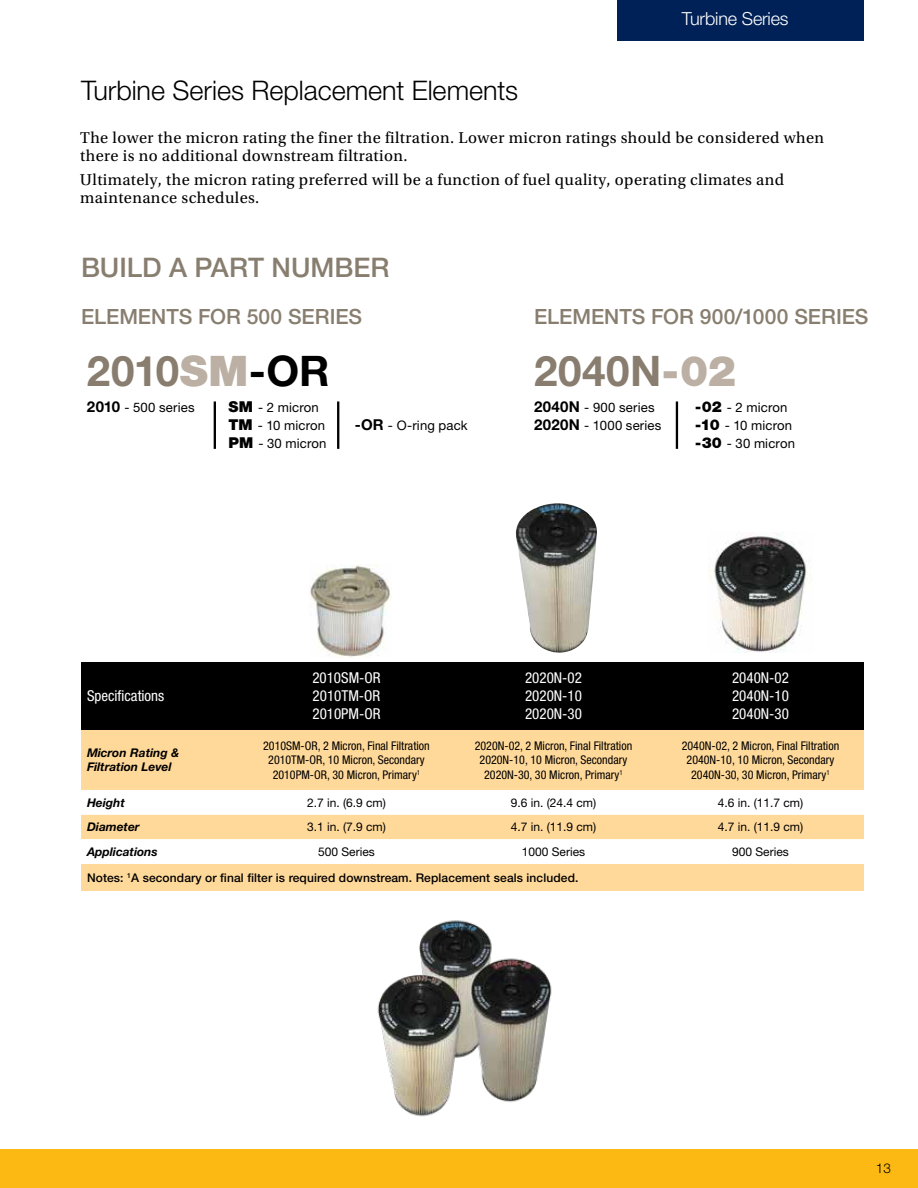
<style>
.page{position:relative;width:918px;height:1188px;background:#fff}
.page>*{position:absolute;margin:0;border:0;box-sizing:border-box;transform-origin:0 0}
.t1{font:700 42.15px "Helvetica Neue LT Std";letter-spacing:.015em;color:#887d6e}
.t2{font:300 27px "Helvetica Neue LT Std";letter-spacing:-.005em;color:#000}
.t3{font:500 27px "Helvetica Neue LT Std";color:#887e6f}
.t4{font:500 21px "Helvetica Neue LT Std";color:#887e6f}
.t5{font:300 18px "Helvetica Neue LT Std";letter-spacing:-.01em;color:#fff}
.t6{font:16.5px/18px "Utopia Std";letter-spacing:.025em;color:#000}
.t7{font:condensed 15px/18px "Helvetica Neue LT Std";color:#fff;text-align:justify}
.t8{font:300 13.5px "Helvetica Neue LT Std";color:#000}
.t9{font:13.2px/17.9px "Helvetica Neue LT Std";letter-spacing:.01em;color:#000}
.t10{font:condensed 12px/14.4px "Helvetica Neue LT Std";color:#000;text-align:center}
.t11{font:12px "Helvetica Neue LT Std";color:#000}
.t12{font:500 12px "Helvetica Neue LT Std";letter-spacing:.01em;color:#000}
.t13{font:italic 700 12px/14.4px "Helvetica Neue LT Std";color:#000}
.s1{font-weight:900;color:#bbb0a3}
.s2{color:#000}
.s3{font-weight:700;font-size:15px}
.s4{font-weight:900;font-size:15px}
</style>
<div class="page">
<div style="left:0;top:1150px;width:918px;height:38px;background:#fdb913"></div>
<div style="left:618px;top:0;width:246px;height:40px;background:#002157"></div>
<img style="left:516px;top:503px;width:39px;height:40px">
<hr style="left:214px;top:401px;width:2px;height:48px;background:#000">
<hr style="left:337px;top:401px;width:2px;height:48px;background:#000">
<hr style="left:676px;top:401px;width:2px;height:48px;background:#000">
<div style="left:81px;top:662px;width:783px;height:68px;background:#000"></div>
<div style="left:81px;top:730px;width:783px;height:161px;background:#ffd999"></div>
<svg style="left:81px;top:790px;width:783px;height:74px"></svg>
<img style="left:310px;top:564px;width:82px;height:94px">
<img style="left:708px;top:532px;width:103px;height:121px">
<img style="left:377px;top:920px;width:175px;height:197px">
<h2 class="t2" style="left:81px;top:74px;width:439px">Turbine Series Replacement Elements</h2>
<h3 class="t5" style="left:682px;top:8px;width:108px">Turbine Series</h3>
<h3 class="t6" style="left:80px;top:129px;width:745px">The lower the micron rating the finer the filtration. Lower micron ratings should be considered when there is no additional downstream filtration.</h3>
<h3 class="t6" style="left:80px;top:171px;width:705px">Ultimately, the micron rating preferred will be a function of fuel quality, operating climates and maintenance schedules.</h3>
<h2 class="t3" style="left:81px;top:251px;width:310px">BUILD A PART NUMBER</h2>
<h3 class="t4" style="left:81px;top:304px;width:283px">ELEMENTS FOR 500 SERIES</h3>
<h1 class="t1" style="left:87px;top:345px;width:244px">2010<span class="s1">SM</span><span class="s2">-OR</span></h1>
<p class="t9" style="left:87px;top:398px;width:109px"><span class="s3">2010</span> - 500 series</p>
<p class="t9" style="left:228px;top:398px;width:100px"><span class="s4">SM</span> - 2 micron<br><span class="s4">TM</span> - 10 micron<br><span class="s4">PM</span> - 30 micron</p>
<p class="t9" style="left:355px;top:416px;width:114px"><span class="s3">-OR</span> - O-ring pack</p>
<h3 class="t4" style="left:534px;top:304px;width:336px">ELEMENTS FOR 900/1000 SERIES</h3>
<h1 class="t1" style="left:534px;top:345px;width:203px">2040N<span class="s1">-02</span></h1>
<p class="t9" style="left:534px;top:398px;width:129px"><span class="s3">2040N</span> - 900 series<br><span class="s3">2020N</span> - 1000 series</p>
<p class="t9" style="left:695px;top:398px;width:101px"><span class="s4">-02</span> - 2 micron <span class="s4">-10</span> - 10 micron <span class="s4">-30</span> - 30 micron</p>
<p class="t7" style="left:87px;top:687px;width:79px">Specifications</p>
<p class="t7" style="left:312px;top:669px;width:70px">2010SM-OR 2010TM-OR 2010PM-OR</p>
<p class="t7" style="left:525px;top:669px;width:58px">2020N-02<br>2020N-10<br>2020N-30</p>
<p class="t7" style="left:732px;top:669px;width:58px">2040N-02<br>2040N-10<br>2040N-30</p>
<p class="t13" style="left:87px;top:745px;width:94px">Micron Rating &amp;<br>Filtration Level</p>
<p class="t10" style="left:263px;top:738px;width:168px">2010SM-OR, 2 Micron, Final Filtration<br>2010TM-OR, 10 Micron, Secondary<br>2010PM-OR, 30 Micron, Primary<sup>1</sup></p>
<p class="t10" style="left:475px;top:738px;width:159px">2020N-02, 2 Micron, Final Filtration<br>2020N-10, 10 Micron, Secondary<br>2020N-30, 30 Micron, Primary<sup>1</sup></p>
<p class="t10" style="left:682px;top:738px;width:159px">2040N-02, 2 Micron, Final Filtration<br>2040N-10, 10 Micron, Secondary<br>2040N-30, 30 Micron, Primary<sup>1</sup></p>
<p class="t13" style="left:87px;top:795px;width:39px">Height</p>
<p class="t11" style="left:307px;top:795px;width:80px">2.7 in. (6.9 cm)</p>
<p class="t11" style="left:511px;top:795px;width:87px">9.6 in. (24.4 cm)</p>
<p class="t11" style="left:718px;top:795px;width:87px">4.6 in. (11.7 cm)</p>
<p class="t13" style="left:87px;top:820px;width:54px">Diameter</p>
<p class="t11" style="left:307px;top:820px;width:80px">3.1 in. (7.9 cm)</p>
<p class="t11" style="left:511px;top:820px;width:87px">4.7 in. (11.9 cm)</p>
<p class="t11" style="left:718px;top:820px;width:87px">4.7 in. (11.9 cm)</p>
<p class="t13" style="left:87px;top:844px;width:72px">Applications</p>
<p class="t11" style="left:318px;top:845px;width:58px">500 Series</p>
<p class="t11" style="left:522px;top:845px;width:65px">1000 Series</p>
<p class="t11" style="left:732px;top:845px;width:58px">900 Series</p>
<p class="t12" style="left:87px;top:870px;width:493px">Notes: <sup>1</sup>A secondary or final filter is required downstream. Replacement seals included.</p>
<p class="t8" style="left:876px;top:1160px;width:17px">13</p>
</div>
